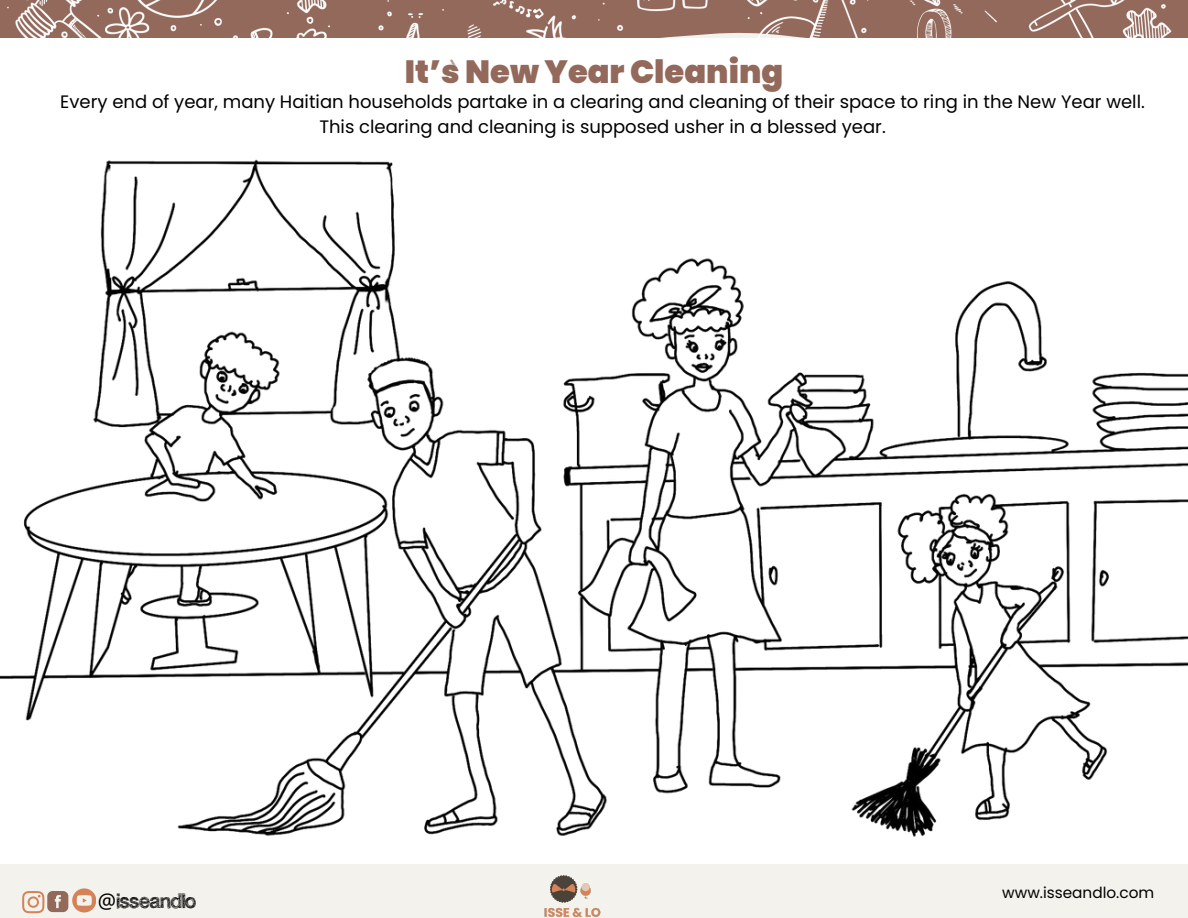
<style>
.page{position:relative;width:1188px;height:918px;background:#fff}
.page>*{position:absolute;margin:0;border:0;box-sizing:border-box;transform-origin:0 0}
.t1{font:900 32.1px "Poppins";color:#92695b}
.t2{font:20.4px "Swirlvetica";color:#000}
.t3{font:18px/24.8px "Poppins";color:#000;text-align:center}
.t4{font:15.3px "Poppins";color:#000}
.s1{font-family:"Noto Sans"}
</style>
<div class="page">
<img style="left:0;top:0;width:1188px;height:38px">
<img style="left:0;top:159px;width:1188px;height:759px">
<p class="t1" style="left:405px;top:50px;width:380px">It’s New Year Cleaning</p>
<p class="t3" style="left:60px;top:89px;width:1086px">Every end of year, many Haitian households partake in a clearing and cleaning of their space to ring in the New Year well.<br>This clearing and cleaning is supposed usher in a blessed year.</p>
<p class="t2" style="left:98px;top:893px;width:99px"><span class="s1">@</span>isseandlo</p>
<p class="t4" style="left:1002px;top:882px;width:154px">www.isseandlo.com</p>
</div>
